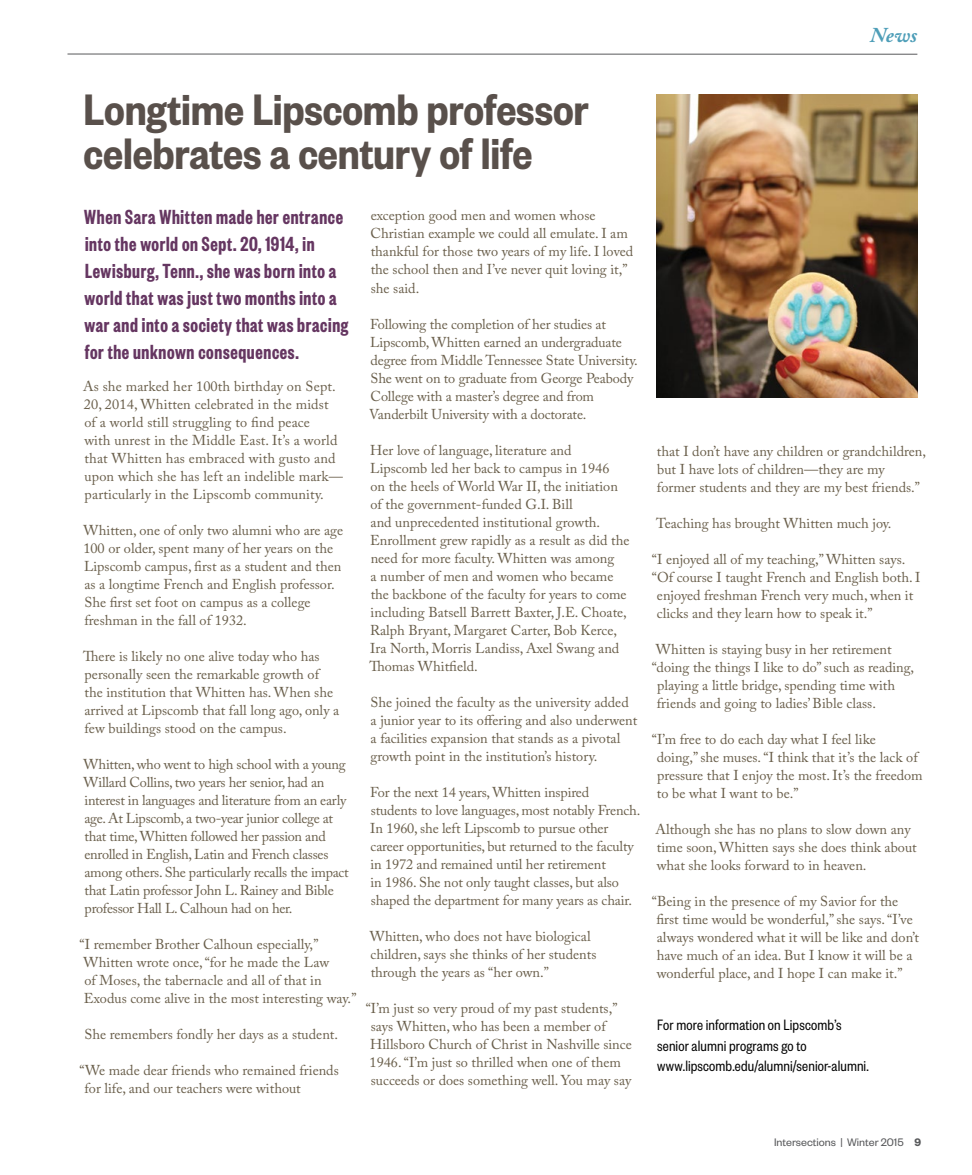
<style>
.page{position:relative;width:972px;height:1175px;background:#fff}
.page>*{position:absolute;margin:0;border:0;box-sizing:border-box;transform-origin:0 0}
.t1{font:600 48.45px/43.7px "Founders Grotesk Cond";letter-spacing:-.005em;color:#59504b}
.t2{font:600 22.5px/27px "Founders Grotesk X Cond";letter-spacing:.03em;color:#653661;scale:.96 1}
.t3{font:italic 700 21px "Adobe Caslon Pro";color:#4e9eb8}
.t4{font:16.5px/20.4px "Founders Grotesk Cond";letter-spacing:.01em;color:#000;scale:.96 1}
.t5{font:14.25px/18px "Adobe Caslon Pro";color:#695e4a}
.t6{font:14.25px/18px "Adobe Caslon Pro";letter-spacing:-.02em;color:#695e4a}
.t7{font:12px "Founders Grotesk";color:#58595b}
.s1{font-weight:600}
</style>
<div class="page">
<img style="left:657px;top:94px;width:261px;height:304px">
<hr style="left:67px;top:54px;width:850px;height:1px;background:#58595b">
<h3 class="t3" style="left:871px;top:22px;width:48px">News</h3>
<h1 class="t1" style="left:84px;top:86px;width:507px">Longtime Lipscomb professor celebrates a century of life</h1>
<h2 class="t2" style="left:84px;top:202px;width:277px">When Sara Whitten made her entrance into the world on Sept. 20, 1914, in Lewisburg, Tenn., she was born into a world that was just two months into a war and into a society that was bracing for the unknown consequences.</h2>
<p class="t5" style="left:83px;top:377px;width:261px">As she marked her 100th birthday on Sept.<br>20, 2014, Whitten celebrated in the midst<br>of a world still struggling to find peace<br>with unrest in the Middle East. It’s a world that Whitten has embraced with gusto and upon which she has left an indelible mark— particularly in the Lipscomb community.</p>
<p class="t5" style="left:83px;top:521px;width:261px">Whitten, one of only two alumni who are age 100 or older, spent many of her years on the Lipscomb campus, first as a student and then as a longtime French and English professor.<br>She first set foot on campus as a college freshman in the fall of 1932.</p>
<p class="t5" style="left:83px;top:647px;width:258px">There is likely no one alive today who has personally seen the remarkable growth of the institution that Whitten has. When she arrived at Lipscomb that fall long ago, only a few buildings stood on the campus.</p>
<p class="t6" style="left:84px;top:755px;width:267px">Whitten, who went to high school with a young Willard Collins, two years her senior, had an interest in languages and literature from an early age. At Lipscomb, a two-year junior college at that time, Whitten followed her passion and enrolled in English, Latin and French classes among others. She particularly recalls the impact that Latin professor John L. Rainey and Bible professor Hall L. Calhoun had on her.</p>
<p class="t5" style="left:80px;top:935px;width:278px">“I remember Brother Calhoun especially,” Whitten wrote once, “for he made the Law<br>of Moses, the tabernacle and all of that in Exodus come alive in the most interesting way.”</p>
<p class="t5" style="left:84px;top:1025px;width:255px">She remembers fondly her days as a student.</p>
<p class="t5" style="left:84px;top:1061px;width:256px;text-indent:-5px">“We made dear friends who remained friends for life, and our teachers were without</p>
<p class="t5" style="left:371px;top:206px;width:264px">exception good men and women whose Christian example we could all emulate. I am thankful for those two years of my life. I loved the school then and I’ve never quit loving it,” she said.</p>
<p class="t5" style="left:369px;top:314px;width:270px">Following the completion of her studies at Lipscomb, Whitten earned an undergraduate degree from Middle Tennessee State University.<br>She went on to graduate from George Peabody College with a master’s degree and from Vanderbilt University with a doctorate.</p>
<p class="t5" style="left:369px;top:440px;width:262px">Her love of language, literature and Lipscomb led her back to campus in 1946<br>on the heels of World War II, the initiation of the government-funded G.I. Bill<br>and unprecedented institutional growth.<br>Enrollment grew rapidly as a result as did the need for more faculty. Whitten was among<br>a number of men and women who became the backbone of the faculty for years to come including Batsell Barrett Baxter, J.E. Choate, Ralph Bryant, Margaret Carter, Bob Kerce, Ira North, Morris Landiss, Axel Swang and Thomas Whitfield.</p>
<p class="t5" style="left:371px;top:692px;width:268px">She joined the faculty as the university added a junior year to its offering and also underwent a facilities expansion that stands as a pivotal growth point in the institution’s history.</p>
<p class="t5" style="left:370px;top:782px;width:272px">For the next 14 years, Whitten inspired<br>students to love languages, most notably French.<br>In 1960, she left Lipscomb to pursue other career opportunities, but returned to the faculty in 1972 and remained until her retirement<br>in 1986. She not only taught classes, but also shaped the department for many years as chair.</p>
<p class="t5" style="left:370px;top:926px;width:228px">Whitten, who does not have biological children, says she thinks of her students through the years as “her own.”</p>
<p class="t5" style="left:366px;top:998px;width:268px">“I’m just so very proud of my past students,” says Whitten, who has been a member of Hillsboro Church of Christ in Nashville since 1946. “I’m just so thrilled when one of them succeeds or does something well. You may say</p>
<p class="t5" style="left:657px;top:442px;width:271px">that I don’t have any children or grandchildren, but I have lots of children—they are my former students and they are my best friends.”</p>
<p class="t5" style="left:656px;top:514px;width:237px">Teaching has brought Whitten much joy.</p>
<p class="t5" style="left:652px;top:550px;width:255px">“I enjoyed all of my teaching,” Whitten says.</p>
<p class="t5" style="left:652px;top:568px;width:270px">“Of course I taught French and English both. I</p>
<p class="t5" style="left:657px;top:586px;width:258px">enjoyed freshman French very much, when it</p>
<p class="t5" style="left:657px;top:604px;width:218px">clicks and they learn how to speak it.”</p>
<p class="t5" style="left:656px;top:640px;width:237px">Whitten is staying busy in her retirement</p>
<p class="t5" style="left:652px;top:658px;width:264px">“doing the things I like to do” such as reading,</p>
<p class="t5" style="left:657px;top:676px;width:240px">playing a little bridge, spending time with</p>
<p class="t5" style="left:657px;top:694px;width:221px">friends and going to ladies’ Bible class.</p>
<p class="t5" style="left:657px;top:730px;width:268px;text-indent:-5px">“I’m free to do each day what I feel like<br>doing,” she muses. “I think that it’s the lack of pressure that I enjoy the most. It’s the freedom to be what I want to be.”</p>
<p class="t5" style="left:655px;top:820px;width:263px">Although she has no plans to slow down any time soon, Whitten says she does think about what she looks forward to in heaven.</p>
<p class="t5" style="left:656px;top:892px;width:264px;text-indent:-5px">“Being in the presence of my Savior for the first time would be wonderful,” she says. “I’ve always wondered what it will be like and don’t have much of an idea. But I know it will be a wonderful place, and I hope I can make it.”</p>
<p class="t4" style="left:657px;top:1014px;width:222px">For more information on Lipscomb’s senior alumni programs go to www.lipscomb.edu/alumni/senior-alumni.</p>
<p class="t7" style="left:774px;top:1134px;width:149px">Intersections | Winter 2015 <span class="s1">9</span></p>
</div>
